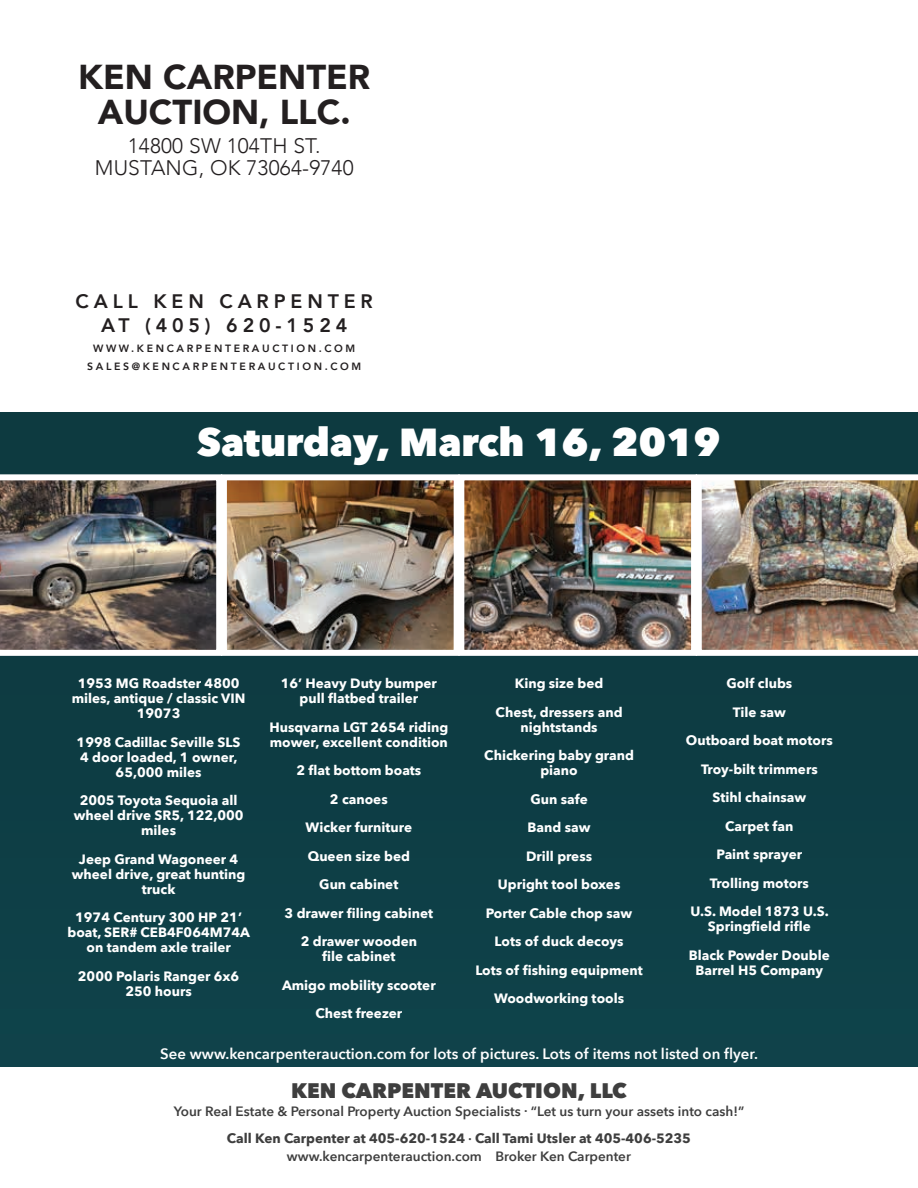
<style>
.page{position:relative;width:918px;height:1188px;background:#fff}
.page>*{position:absolute;margin:0;border:0;box-sizing:border-box;transform-origin:0 0}
.t1{font:800 39px "Avenir Next";color:#fff}
.t2{font:900 34.5px/36px "Avenir";color:#231f20;text-align:center}
.t3{font:300 21px/22.5px "Avenir";letter-spacing:.01em;color:#231f20;text-align:center}
.t4{font:800 21px "Avenir Next";color:#3e3e3e}
.t5{font:800 19.5px/24px "Avenir";letter-spacing:.25em;color:#231f20;text-align:center}
.t6{font:600 15px "Avenir Next";color:#fff}
.t7{font:700 13.5px/28.5px "Avenir Next";color:#fff;text-align:center}
.t8{font:600 13.5px/27px "Avenir Next";color:#3e3e3e;text-align:center}
.t9{font:800 10.5px "Avenir";letter-spacing:.25em;color:#231f20}
.s1{font-weight:700}
</style>
<div class="page">
<div style="left:0;top:412px;width:918px;height:654px;background:#0e3e45"></div>
<img style="left:0;top:474px;width:221px;height:182px">
<img style="left:228px;top:481px;width:225px;height:168px">
<div style="left:221px;top:474px;width:239px;height:182px;border:6px solid #fff"></div>
<img style="left:465px;top:481px;width:225px;height:168px">
<div style="left:458px;top:474px;width:239px;height:182px;border:6px solid #fff"></div>
<img style="left:696px;top:474px;width:222px;height:182px">
<h2 class="t2" style="left:78px;top:58px;width:294px">KEN CARPENTER<br>AUCTION, LLC.</h2>
<h3 class="t3" style="left:95px;top:135px;width:260px">14800 SW 104TH ST.<br>MUSTANG, OK 73064-9740</h3>
<h3 class="t5" style="left:76px;top:289px;width:299px">CALL KEN CARPENTER<br>AT (405) 620-1524</h3>
<p class="t9" style="left:93px;top:341px;width:264px">WWW.KENCARPENTERAUCTION.COM</p>
<p class="t9" style="left:87px;top:358px;width:276px">SALES@KENCARPENTERAUCTION.COM</p>
<h1 class="t1" style="left:197px;top:418px;width:525px">Saturday, March 16, 2019</h1>
<p class="t7" style="left:72px;top:676px;width:175px;line-height:15px">1953 MG Roadster 4800 miles, antique / classic VIN<br>19073</p>
<p class="t7" style="left:77px;top:735px;width:165px;line-height:15px">1998 Cadillac Seville SLS<br>4 door loaded, 1 owner,<br>65,000 miles</p>
<p class="t7" style="left:74px;top:793px;width:171px;line-height:15px">2005 Toyota Sequoia all wheel drive SR5, 122,000 miles</p>
<p class="t7" style="left:72px;top:852px;width:175px;line-height:15px">Jeep Grand Wagoneer 4 wheel drive, great hunting truck</p>
<p class="t7" style="left:68px;top:910px;width:184px;line-height:15px">1974 Century 300 HP 21’ boat, SER# CEB4F064M74A on tandem axle trailer</p>
<p class="t7" style="left:78px;top:969px;width:163px;line-height:15px">2000 Polaris Ranger 6x6<br>250 hours</p>
<p class="t7" style="left:281px;top:676px;width:158px;line-height:15px">16’ Heavy Duty bumper pull flatbed trailer</p>
<p class="t7" style="left:269px;top:720px;width:180px;line-height:15px;text-align:left">Husqvarna LGT 2654 riding mower, excellent condition</p>
<p class="t7" style="left:285px;top:756px;width:150px">2 flat bottom boats<br>2 canoes<br>Wicker furniture<br>Queen size bed<br>Gun cabinet<br>3 drawer filing cabinet<br>2 drawer wooden</p>
<p class="t7" style="left:282px;top:942px;width:155px">file cabinet<br>Amigo mobility scooter<br>Chest freezer</p>
<p class="t7" style="left:496px;top:669px;width:128px">King size bed<br>Chest, dressers and</p>
<p class="t7" style="left:484px;top:713px;width:151px">nightstands<br>Chickering baby grand</p>
<p class="t7" style="left:475px;top:756px;width:169px">piano<br>Gun safe<br>Band saw<br>Drill press<br>Upright tool boxes<br>Porter Cable chop saw<br>Lots of duck decoys<br>Lots of fishing equipment<br>Woodworking tools</p>
<p class="t7" style="left:686px;top:669px;width:148px">Golf clubs<br>Tile saw<br>Outboard boat motors<br>Troy-bilt trimmers<br>Stihl chainsaw<br>Carpet fan<br>Paint sprayer<br>Trolling motors<br>U.S. Model 1873 U.S.</p>
<p class="t7" style="left:689px;top:912px;width:142px">Springfield rifle<br>Black Powder Double</p>
<p class="t7" style="left:696px;top:956px;width:129px">Barrel H5 Company</p>
<p class="t6" style="left:160px;top:1041px;width:599px">See www.kencarpenterauction.com for lots of pictures. Lots of items not listed on flyer.</p>
<h3 class="t4" style="left:291px;top:1078px;width:337px">KEN CARPENTER AUCTION, LLC</h3>
<p class="t8" style="left:174px;top:1098px;width:572px">Your Real Estate &amp; Personal Property Auction Specialists . “Let us turn your assets into cash!”<br><span class="s1">Call Ken Carpenter at 405-620-1524</span> <sup>.</sup> <span class="s1">Call Tami Utsler at 405-406-5235</span></p>
<p class="t8" style="left:287px;top:1143px;width:345px">www.kencarpenterauction.com Broker Ken Carpenter</p>
</div>
